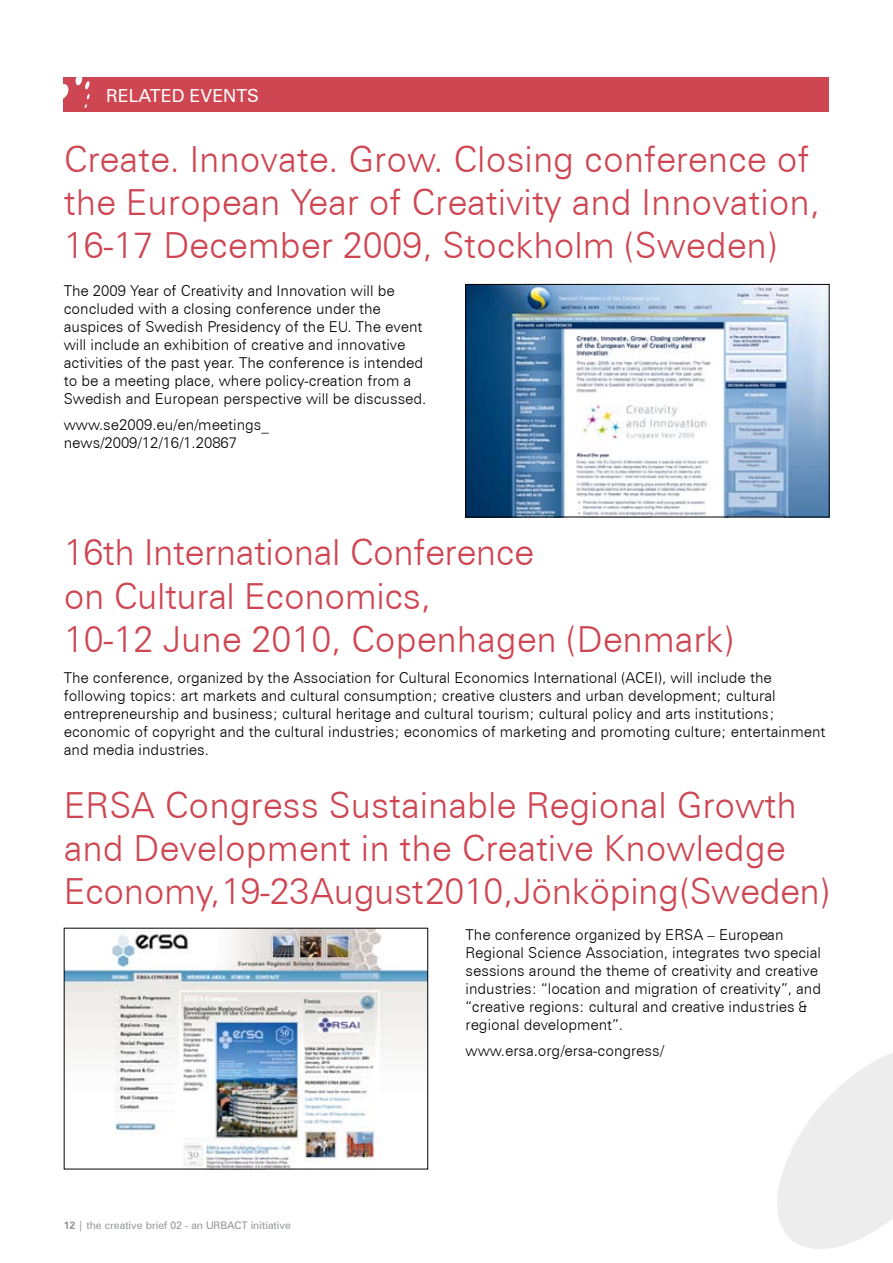
<style>
.page{position:relative;width:893px;height:1263px;background:#fff}
.page>*{position:absolute;margin:0;border:0;box-sizing:border-box;transform-origin:0 0}
.t1{font:300 36px/43.2px "Zurich BT";color:#ce4652}
.t2{font:18px "Zurich BT";color:#fff}
.t3{font:300 15px/18px "Zurich BT";color:#000}
.t4{font:10.5px "Zurich BT";color:#939598}
.s1{font-weight:700}
</style>
<div class="page">
<img style="left:66px;top:930px;width:360px;height:237px">
<div style="left:64px;top:78px;width:765px;height:34px;background:#ce4652"></div>
<svg style="left:63px;top:83px;width:6px;height:17px"></svg>
<svg style="left:75px;top:77px;width:15px;height:31px"></svg>
<img style="left:467px;top:286px;width:361px;height:229px">
<div style="left:465px;top:284px;width:365px;height:233px;border:1px solid #000"></div>
<svg style="left:777px;top:1053px;width:116px;height:196px"></svg>
<p class="t2" style="left:106px;top:84px;width:154px">RELATED EVENTS</p>
<h1 class="t1" style="left:64px;top:137px;width:757px">Create. Innovate. Grow. Closing conference of the European Year of Creativity and Innovation,<br>16-17 December 2009, Stockholm (Sweden)</h1>
<p class="t3" style="left:64px;top:281px;width:364px">The 2009 Year of Creativity and Innovation will be concluded with a closing conference under the auspices of Swedish Presidency of the EU. The event will include an exhibition of creative and innovative activities of the past year. The conference is intended to be a meeting place, where policy-creation from a Swedish and European perspective will be discussed.</p>
<p class="t3" style="left:64px;top:416px;width:207px">www.se2009.eu/en/meetings_ news/2009/12/16/1.20867</p>
<h1 class="t1" style="left:64px;top:531px;width:671px">16th International Conference<br>on Cultural Economics,<br>10-12 June 2010, Copenhagen (Denmark)</h1>
<p class="t3" style="left:64px;top:668px;width:763px">The conference, organized by the Association for Cultural Economics International (ACEI), will include the following topics: art markets and cultural consumption; creative clusters and urban development; cultural entrepreneurship and business; cultural heritage and cultural tourism; cultural policy and arts institutions; economic of copyright and the cultural industries; economics of marketing and promoting culture; entertainment and media industries.</p>
<h1 class="t1" style="left:64px;top:783px;width:767px">ERSA Congress Sustainable Regional Growth and Development in the Creative Knowledge<br>Economy, 19-23 August 2010, Jönköping (Sweden)</h1>
<p class="t3" style="left:466px;top:925px;width:357px">The conference organized by ERSA – European Regional Science Association, integrates two special sessions around the theme of creativity and creative industries: “location and migration of creativity”, and “creative regions: cultural and creative industries &amp; regional development”.</p>
<p class="t3" style="left:466px;top:1042px;width:200px">www.ersa.org/ersa-congress/</p>
<p class="t4" style="left:64px;top:1219px;width:229px"><span class="s1">12</span> | the creative brief 02 - an URBACT initiative</p>
</div>
